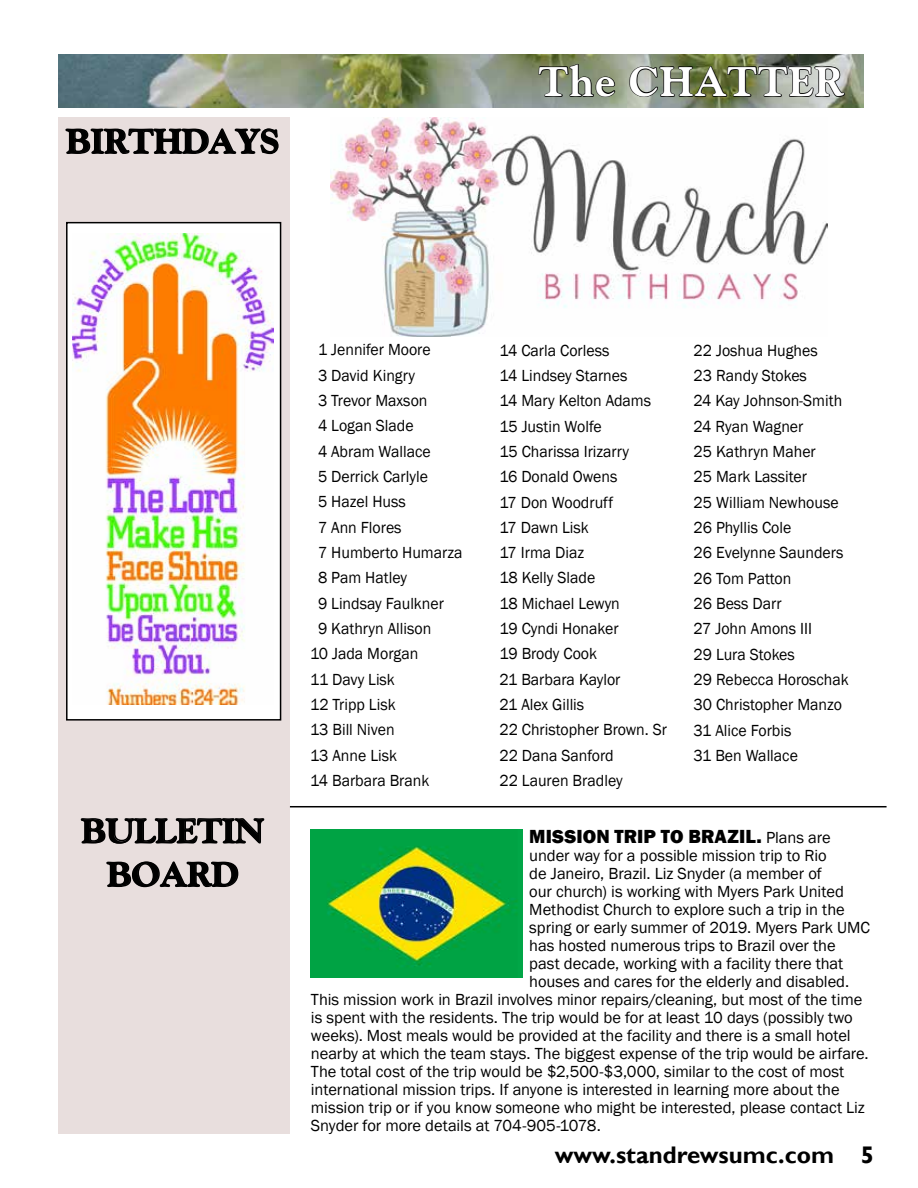
<style>
.page{position:relative;width:918px;height:1188px;background:#fff}
.page>*{position:absolute;margin:0;border:0;box-sizing:border-box;transform-origin:0 0}
.t1{font:800 42px "Goudy";letter-spacing:.02em;color:#fff}
.t2{font:800 34.5px/43.5px "Goudy";letter-spacing:-.005em;color:#000;text-align:center}
.t3{font:700 24px "Gill Sans";color:#000}
.t4{font:800 19.5px "Franklin Gothic";letter-spacing:.005em;color:#000}
.t5{font:16.5px "Franklin Gothic";color:#000}
.t6{font:16.5px/25.3px "Franklin Gothic";color:#000;scale:.96 1}
.s1{font-weight:400;font-size:16.5px}
</style>
<div class="page">
<div style="left:59px;top:117px;width:231px;height:1017px;background:#e8dedd"></div>
<svg style="left:65px;top:107px;width:214px;height:48px"></svg>
<svg style="left:80px;top:818px;width:185px;height:70px"></svg>
<hr style="left:290px;top:806px;width:597px;height:1px;background:#000">
<div style="left:67px;top:223px;width:214px;height:497px;background:#fff"></div>
<img style="left:72px;top:234px;width:201px;height:471px">
<div style="left:66px;top:222px;width:215px;height:499px;border:2px solid #000"></div>
<img style="left:310px;top:829px;width:213px;height:149px">
<img style="left:59px;top:54px;width:805px;height:53px">
<svg style="left:538px;top:54px;width:78px;height:52px;background:#737c65"></svg>
<svg style="left:628px;top:54px;width:218px;height:52px;background:#787f69"></svg>
<img style="left:330px;top:117px;width:498px;height:219px">
<h2 class="t2" style="left:66px;top:120px;width:215px">BIRTHDAYS</h2>
<h1 class="t1" style="left:539px;top:57px;width:307px">The CHATTER</h1>
<h2 class="t2" style="left:81px;top:809px;width:184px">BULLETIN<br>BOARD</h2>
<p class="t6" style="left:318px;top:338px;width:119px">1 Jennifer Moore</p>
<p class="t6" style="left:318px;top:363px;width:103px">3 David Kingry</p>
<p class="t6" style="left:318px;top:388px;width:116px">3 Trevor Maxson</p>
<p class="t6" style="left:318px;top:414px;width:101px">4 Logan Slade</p>
<p class="t6" style="left:318px;top:439px;width:119px">4 Abram Wallace</p>
<p class="t6" style="left:318px;top:464px;width:116px">5 Derrick Carlyle</p>
<p class="t6" style="left:318px;top:490px;width:93px">5 Hazel Huss</p>
<p class="t6" style="left:318px;top:515px;width:89px">7 Ann Flores</p>
<p class="t6" style="left:318px;top:540px;width:152px">7 Humberto Humarza</p>
<p class="t6" style="left:318px;top:566px;width:94px">8 Pam Hatley</p>
<p class="t6" style="left:318px;top:591px;width:133px">9 Lindsay Faulkner</p>
<p class="t6" style="left:318px;top:616px;width:120px">9 Kathryn Allison</p>
<p class="t6" style="left:310px;top:642px;width:114px">10 Jada Morgan</p>
<p class="t6" style="left:310px;top:667px;width:90px">11 Davy Lisk</p>
<p class="t6" style="left:310px;top:692px;width:91px">12 Tripp Lisk</p>
<p class="t6" style="left:310px;top:718px;width:90px">13 Bill Niven</p>
<p class="t6" style="left:310px;top:743px;width:92px">13 Anne Lisk</p>
<p class="t6" style="left:310px;top:768px;width:126px">14 Barbara Brank</p>
<p class="t6" style="left:499px;top:338px;width:176px">14 Carla Corless<br>14 Lindsey Starnes<br>14 Mary Kelton Adams<br>15 Justin Wolfe<br>15 Charissa Irizarry<br>16 Donald Owens<br>17 Don Woodruff<br>17 Dawn Lisk<br>17 Irma Diaz<br>18 Kelly Slade<br>18 Michael Lewyn<br>19 Cyndi Honaker<br>19 Brody Cook<br>21 Barbara Kaylor<br>21 Alex Gillis<br>22 Christopher Brown. Sr<br>22 Dana Sanford<br>22 Lauren Bradley</p>
<p class="t6" style="left:694px;top:338px;width:163px">22 Joshua Hughes<br>23 Randy Stokes<br>24 Kay Johnson-Smith<br>24 Ryan Wagner<br>25 Kathryn Maher<br>25 Mark Lassiter<br>25 William Newhouse<br>26 Phyllis Cole<br>26 Evelynne Saunders<br>26 Tom Patton<br>26 Bess Darr<br>27 John Amons III<br>29 Lura Stokes<br>29 Rebecca Horoschak<br>30 Christopher Manzo<br>31 Alice Forbis<br>31 Ben Wallace</p>
<p class="t4" style="left:529px;top:824px;width:303px">MISSION TRIP TO BRAZIL. <span class="s1">Plans are</span></p>
<p class="t5" style="left:529px;top:846px;width:299px">under way for a possible mission trip to Rio</p>
<p class="t5" style="left:529px;top:864px;width:294px">de Janeiro, Brazil. Liz Snyder (a member of</p>
<p class="t5" style="left:529px;top:882px;width:316px">our church) is working with Myers Park United</p>
<p class="t5" style="left:529px;top:900px;width:317px">Methodist Church to explore such a trip in the</p>
<p class="t5" style="left:529px;top:918px;width:342px">spring or early summer of 2019. Myers Park UMC</p>
<p class="t5" style="left:529px;top:936px;width:308px">has hosted numerous trips to Brazil over the</p>
<p class="t5" style="left:529px;top:954px;width:316px">past decade, working with a facility there that</p>
<p class="t5" style="left:529px;top:972px;width:321px">houses and cares for the elderly and disabled.</p>
<p class="t5" style="left:311px;top:990px;width:553px">This mission work in Brazil involves minor repairs/cleaning, but most of the time</p>
<p class="t5" style="left:311px;top:1008px;width:543px">is spent with the residents. The trip would be for at least 10 days (possibly two</p>
<p class="t5" style="left:311px;top:1026px;width:541px">weeks). Most meals would be provided at the facility and there is a small hotel</p>
<p class="t5" style="left:311px;top:1044px;width:559px">nearby at which the team stays. The biggest expense of the trip would be airfare.</p>
<p class="t5" style="left:311px;top:1062px;width:535px">The total cost of the trip would be $2,500-$3,000, similar to the cost of most</p>
<p class="t5" style="left:311px;top:1080px;width:530px">international mission trips. If anyone is interested in learning more about the</p>
<p class="t5" style="left:311px;top:1098px;width:555px">mission trip or if you know someone who might be interested, please contact Liz</p>
<p class="t5" style="left:311px;top:1116px;width:291px">Snyder for more details at 704-905-1078.</p>
<h3 class="t3" style="left:555px;top:1140px;width:321px">www.standrewsumc.com 5</h3>
</div>
